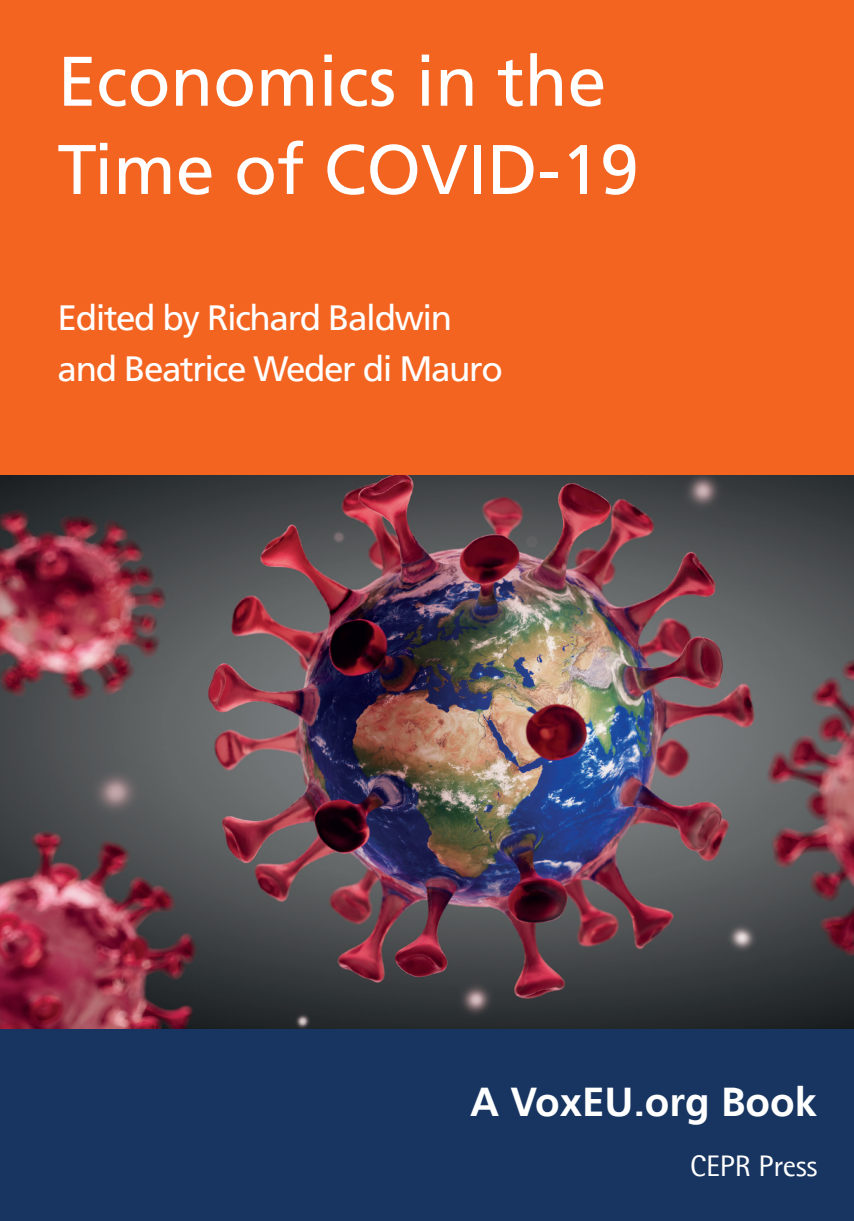
<style>
.page{position:relative;width:854px;height:1221px;background:#fff}
.page>*{position:absolute;margin:0;border:0;box-sizing:border-box;transform-origin:0 0}
.t1{font:70px/88.2px "Frutiger LT";color:#fff}
.t2{font:700 40.25px "Frutiger LT";color:#fff}
.t3{font:35px/50.4px "Frutiger LT";letter-spacing:-.04em;color:#fff}
.t4{font:29.75px "Agfa Rotis Semisans";color:#fff}
</style>
<div class="page">
<img style="left:1px;top:474px;width:852px;height:555px">
<hr style="left:0;top:0;width:1px;height:1220px;background:#173560">
<div style="left:0;top:1029px;width:853px;height:191px;background:#173560"></div>
<div style="left:0;top:0;width:853px;height:474px;background:#f36421"></div>
<h1 class="t1" style="left:58px;top:38px;width:582px">Economics in the<br>Time of COVID-19</h1>
<p class="t3" style="left:58px;top:293px;width:446px">Edited by Richard Baldwin and Beatrice Weder di Mauro</p>
<p class="t2" style="left:470px;top:1078px;width:348px">A VoxEU.org Book</p>
<p class="t4" style="left:690px;top:1147px;width:128px">CEPR Press</p>
</div>
